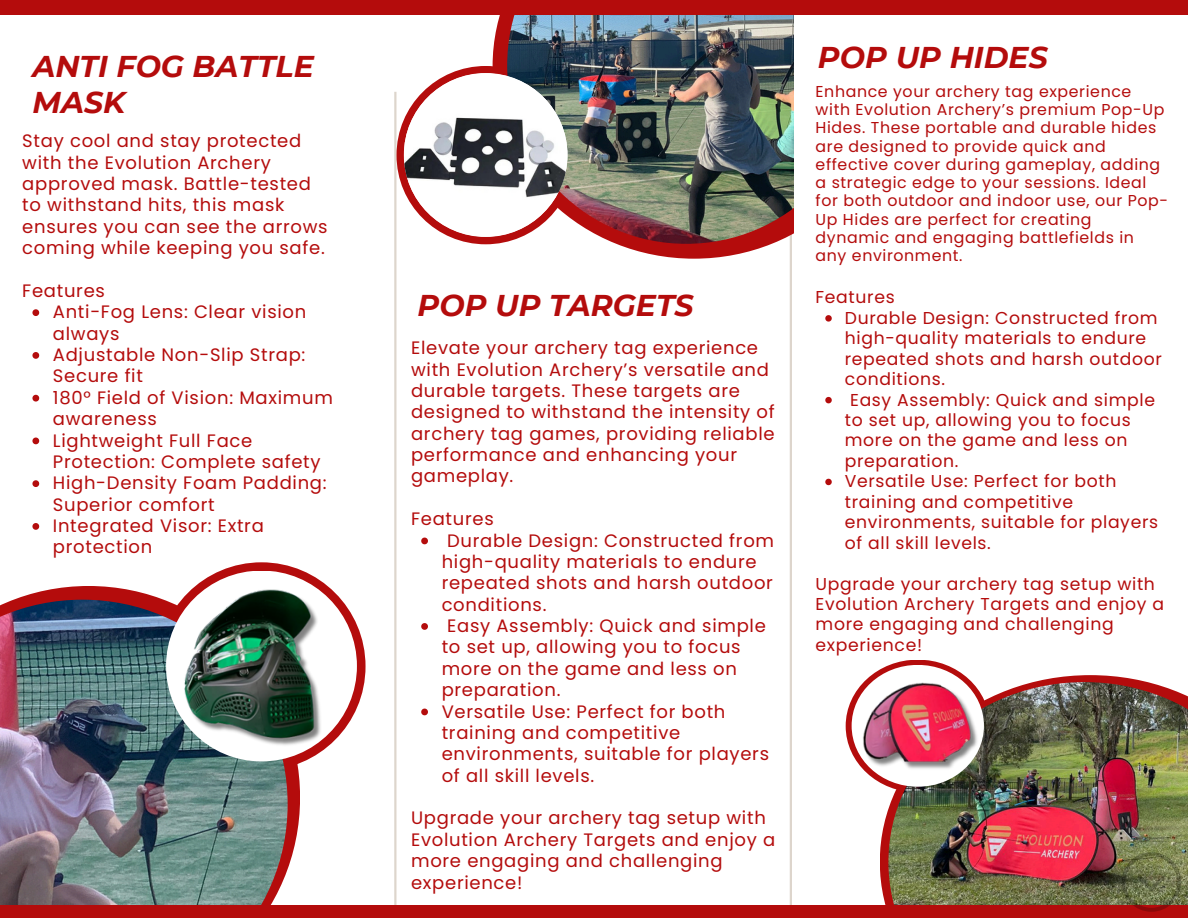
<style>
.page{position:relative;width:1188px;height:918px;background:#fff}
.page>*{position:absolute;margin:0;border:0;box-sizing:border-box;transform-origin:0 0}
.t1{font:italic 700 30px/36px "Montserrat";color:#b40c0c}
.t2{font:18px/21.3px "Poppins";letter-spacing:.04em;color:#b40c0c}
.t3{font:17.25px/20.4px "Poppins";letter-spacing:.04em;color:#b40c0c}
.t4{font:15.75px/18.3px "Poppins";letter-spacing:.04em;color:#b40c0c}
</style>
<div class="page">
<hr style="left:790px;top:99px;width:2px;height:819px;background:#b2a18c">
<hr style="left:394px;top:92px;width:3px;height:819px;background:#b2a18c">
<div style="left:397px;top:66px;width:178px;height:178px;background:#b40c0c;border-radius:50%"></div>
<svg style="left:493px;top:15px;width:299px;height:244px"></svg>
<img style="left:507px;top:15px;width:287px;height:229px">
<img style="left:404px;top:73px;width:163px;height:164px;border-radius:50%">
<div style="left:157px;top:562px;width:209px;height:208px;background:#b40c0c;border-radius:50%"></div>
<svg style="left:13px;top:586px;width:287px;height:282px;fill:#b40c0c"></svg>
<img style="left:0;top:600px;width:288px;height:305px">
<div style="left:166px;top:571px;width:191px;height:190px;background:#fff;border-radius:50%"></div>
<img style="left:121px;top:581px;width:276px;height:170px">
<div style="left:0;top:0;width:1188px;height:15px;background:#b40c0c"></div>
<svg style="left:880px;top:675px;width:267px;height:230px"></svg>
<div style="left:846px;top:660px;width:144px;height:132px;background:#b40c0c;border-radius:50%"></div>
<img style="left:888px;top:682px;width:300px;height:223px">
<div style="left:852px;top:665px;width:132px;height:122px;background:#fff;border-radius:50%"></div>
<img style="left:854px;top:675px;width:130px;height:96px">
<div style="left:0;top:905px;width:1188px;height:13px;background:#b40c0c"></div>
<svg style="left:32px;top:309px;width:7px;height:7px"></svg>
<svg style="left:32px;top:352px;width:7px;height:7px"></svg>
<svg style="left:32px;top:395px;width:7px;height:7px"></svg>
<svg style="left:32px;top:438px;width:7px;height:6px"></svg>
<svg style="left:32px;top:480px;width:7px;height:7px"></svg>
<svg style="left:32px;top:523px;width:7px;height:7px"></svg>
<svg style="left:421px;top:538px;width:7px;height:6px"></svg>
<svg style="left:421px;top:623px;width:7px;height:7px"></svg>
<svg style="left:421px;top:709px;width:7px;height:6px"></svg>
<svg style="left:825px;top:315px;width:7px;height:7px"></svg>
<svg style="left:825px;top:397px;width:7px;height:6px"></svg>
<svg style="left:825px;top:479px;width:7px;height:6px"></svg>
<svg style="left:1122px;top:852px;width:59px;height:60px;background:#766945"></svg>
<p class="t1" style="left:32px;top:48px;width:283px">ANTI FOG BATTLE<br>MASK</p>
<h3 class="t2" style="left:22px;top:130px;width:307px">Stay cool and stay protected with the Evolution Archery approved mask. Battle-tested to withstand hits, this mask ensures you can see the arrows coming while keeping you safe.</h3>
<p class="t2" style="left:22px;top:280px;width:84px">Features</p>
<p class="t2" style="left:53px;top:301px;width:255px">Anti-Fog Lens: Clear vision always</p>
<p class="t2" style="left:53px;top:344px;width:254px">Adjustable Non-Slip Strap:<br>Secure fit</p>
<p class="t2" style="left:53px;top:387px;width:281px">180° Field of Vision: Maximum awareness</p>
<h1 class="t2" style="left:53px;top:430px;width:269px">Lightweight Full Face<br>Protection: Complete safety</h1>
<h2 class="t2" style="left:53px;top:472px;width:275px">High-Density Foam Padding:<br>Superior comfort</h2>
<h3 class="t2" style="left:53px;top:515px;width:212px">Integrated Visor: Extra protection</h3>
<h3 class="t1" style="left:417px;top:287px;width:278px">POP UP TARGETS</h3>
<p class="t2" style="left:411px;top:337px;width:365px">Elevate your archery tag experience with Evolution Archery’s versatile and durable targets. These targets are designed to withstand the intensity of archery tag games, providing reliable performance and enhancing your gameplay.</p>
<p class="t2" style="left:411px;top:508px;width:84px">Features</p>
<p class="t2" style="left:442px;top:530px;width:334px;text-indent:6px">Durable Design: Constructed from high-quality materials to endure repeated shots and harsh outdoor conditions.</p>
<p class="t2" style="left:442px;top:615px;width:326px;text-indent:6px">Easy Assembly: Quick and simple to set up, allowing you to focus more on the game and less on preparation.</p>
<p class="t2" style="left:442px;top:701px;width:329px">Versatile Use: Perfect for both training and competitive environments, suitable for players of all skill levels.</p>
<h2 class="t2" style="left:411px;top:807px;width:366px">Upgrade your archery tag setup with<br>Evolution Archery Targets and enjoy a more engaging and challenging experience!</h2>
<p class="t1" style="left:818px;top:39px;width:231px">POP UP HIDES</p>
<h3 class="t4" style="left:816px;top:82px;width:354px">Enhance your archery tag experience with Evolution Archery’s premium Pop-Up Hides. These portable and durable hides are designed to provide quick and effective cover during gameplay, adding a strategic edge to your sessions. Ideal for both outdoor and indoor use, our Pop-Up Hides are perfect for creating dynamic and engaging battlefields in any environment.</h3>
<h3 class="t3" style="left:816px;top:287px;width:81px">Features</h3>
<p class="t3" style="left:845px;top:308px;width:318px">Durable Design: Constructed from high-quality materials to endure repeated shots and harsh outdoor conditions.</p>
<p class="t3" style="left:845px;top:389px;width:312px;text-indent:5px">Easy Assembly: Quick and simple to set up, allowing you to focus more on the game and less on preparation.</p>
<p class="t3" style="left:845px;top:471px;width:315px">Versatile Use: Perfect for both training and competitive environments, suitable for players of all skill levels.</p>
<h3 class="t3" style="left:816px;top:573px;width:350px">Upgrade your archery tag setup with<br>Evolution Archery Targets and enjoy a more engaging and challenging experience!</h3>
</div>
